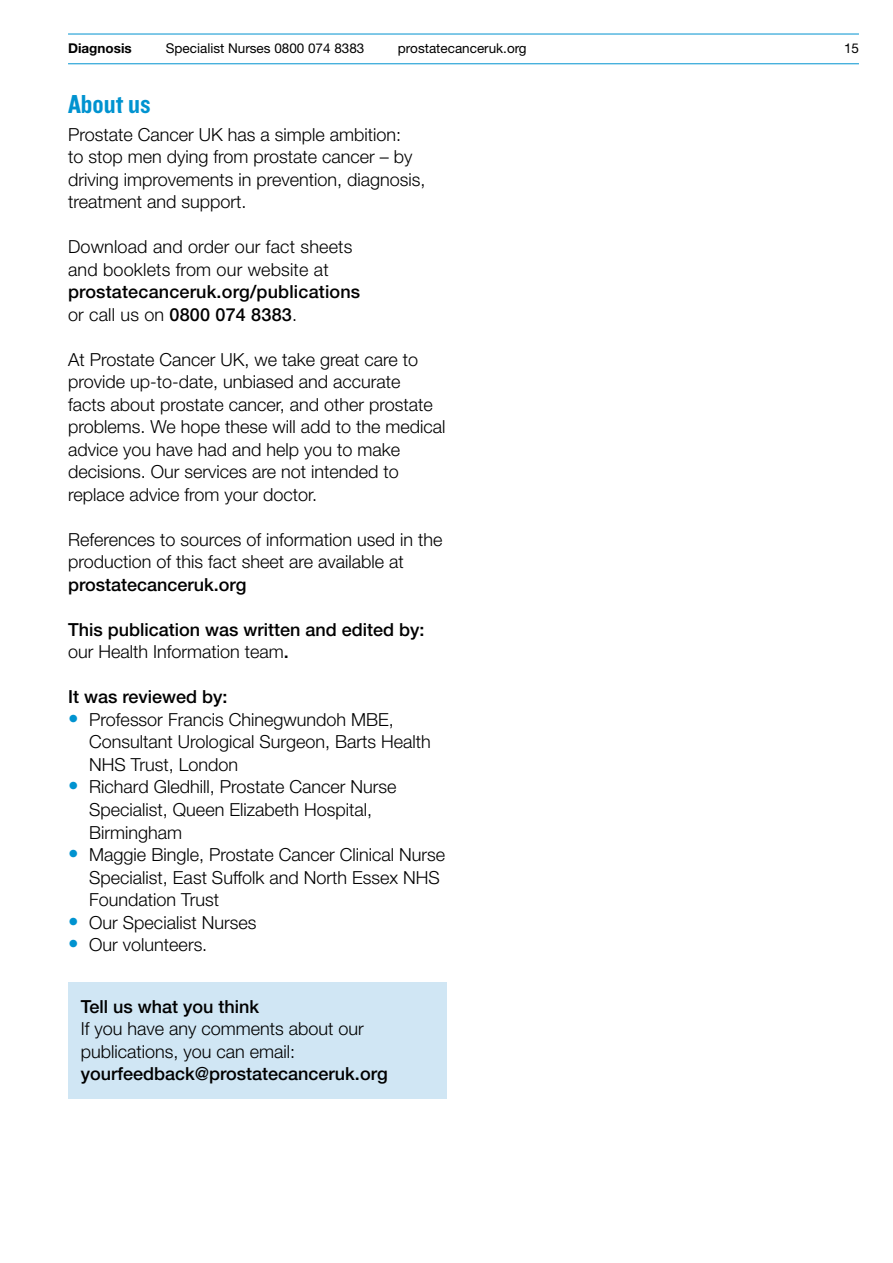
<style>
.page{position:relative;width:893px;height:1263px;background:#fff}
.page>*{position:absolute;margin:0;border:0;box-sizing:border-box;transform-origin:0 0}
.t1{font:27px "Knockout 50 Welterweight";color:#0093d0}
.t2{font:300 18px/22.5px "Helvetica Neue LT Std";color:#000}
.t3{font:500 18px/22.5px "Helvetica Neue LT Std";color:#000}
.t4{font:13.5px "Helvetica Neue LT Std";color:#000}
.t5{font:700 13.5px "Helvetica Neue LT Std";color:#000}
.s1{font-weight:300}
.s2{font-size:21px;color:#0093d0}
</style>
<div class="page">
<hr style="left:68px;top:34px;width:791px;height:1px;background:#0093d0">
<hr style="left:68px;top:63px;width:791px;height:1px;background:#0093d0">
<div style="left:68px;top:982px;width:378px;height:117px;background:#d0e6f4"></div>
<p class="t5" style="left:68px;top:40px;width:65px">Diagnosis</p>
<p class="t4" style="left:166px;top:40px;width:200px">Specialist Nurses 0800 074 8383</p>
<p class="t4" style="left:398px;top:40px;width:130px">prostatecanceruk.org</p>
<p class="t4" style="left:844px;top:40px;width:16px">15</p>
<h1 class="t1" style="left:68px;top:86px;width:84px">About us</h1>
<p class="t2" style="left:68px;top:123px;width:359px">Prostate Cancer UK has a simple ambition:<br>to stop men dying from prostate cancer – by driving improvements in prevention, diagnosis, treatment and support.</p>
<p class="t2" style="left:68px;top:235px;width:286px">Download and order our fact sheets and booklets from our website at</p>
<p class="t3" style="left:68px;top:281px;width:294px">prostatecanceruk.org/publications <span class="s1">or call us on</span> 0800 074 8383<span class="s1">.</span></p>
<p class="t2" style="left:68px;top:348px;width:379px">At Prostate Cancer UK, we take great care to provide up-to-date, unbiased and accurate<br>facts about prostate cancer, and other prostate problems. We hope these will add to the medical advice you have had and help you to make decisions. Our services are not intended to replace advice from your doctor.</p>
<p class="t2" style="left:68px;top:528px;width:376px">References to sources of information used in the production of this fact sheet are available at</p>
<p class="t3" style="left:68px;top:573px;width:180px">prostatecanceruk.org</p>
<p class="t3" style="left:68px;top:618px;width:358px">This publication was written and edited by: <span class="s1">our Health Information team</span>.</p>
<p class="t3" style="left:68px;top:686px;width:161px">It was reviewed by:</p>
<p class="t2" style="left:89px;top:708px;width:343px;text-indent:-21px"><span class="s2">•</span> Professor Francis Chinegwundoh MBE,<br>Consultant Urological Surgeon, Barts Health<br>NHS Trust, London</p>
<p class="t2" style="left:89px;top:775px;width:309px;text-indent:-21px"><span class="s2">•</span> Richard Gledhill, Prostate Cancer Nurse<br>Specialist, Queen Elizabeth Hospital,<br>Birmingham</p>
<p class="t2" style="left:89px;top:843px;width:357px;text-indent:-21px"><span class="s2">•</span> Maggie Bingle, Prostate Cancer Clinical Nurse<br>Specialist, East Suffolk and North Essex NHS<br>Foundation Trust</p>
<p class="t2" style="left:68px;top:910px;width:190px"><span class="s2">•</span> Our Specialist Nurses</p>
<p class="t2" style="left:68px;top:933px;width:141px"><span class="s2">•</span> Our volunteers.</p>
<p class="t3" style="left:81px;top:995px;width:180px">Tell us what you think</p>
<p class="t2" style="left:81px;top:1017px;width:285px">If you have any comments about our publications, you can email:</p>
<p class="t3" style="left:81px;top:1062px;width:308px">yourfeedback@prostatecanceruk.org</p>
</div>
